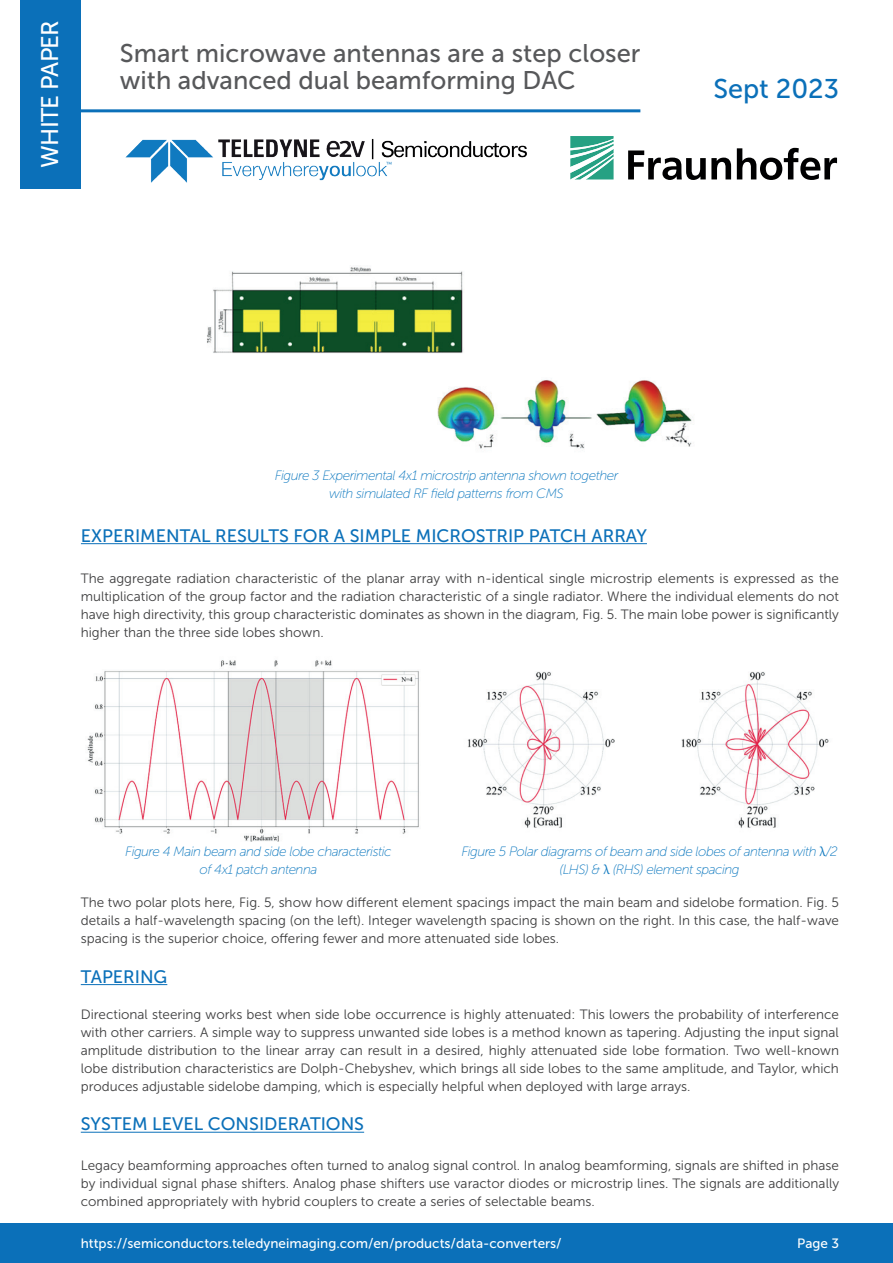
<style>
.page{position:relative;width:893px;height:1263px;background:#fff}
.page>*{position:absolute;margin:0;border:0;box-sizing:border-box;transform-origin:0 0}
.t1{font:27px "Museo Sans 500";color:#0b70b9}
.t2{font:25.5px/27px "Museo Sans 500";color:#57585a}
.t3{font:24px "Museo Sans 500";letter-spacing:-.03em;color:#fff}
.t4{font:18px "Museo Sans 500";color:#0b70b9}
.t5{font:13.5px/18px "Museo Sans 300";color:#3e3e3f;text-align:justify}
.t6{font:italic 13.5px/18px "Museo Sans 100";letter-spacing:-.04em;color:#107ac0;text-align:center}
.t7{font:13.5px "Museo Sans 500";color:#fff}
.s1{font-family:"Minion Pro";font-style:normal}
</style>
<div class="page">
<div style="left:20px;top:0;width:61px;height:188px;background:#0b70b9"></div>
<hr style="left:56px;top:109px;width:584px;height:3px;background:#0b70b9">
<div style="left:0;top:1223px;width:893px;height:40px;background:#0b70b9"></div>
<img style="left:125px;top:138px;width:402px;height:45px">
<svg style="left:570px;top:136px;width:44px;height:43px"></svg>
<svg style="left:628px;top:148px;width:209px;height:32px"></svg>
<img style="left:207px;top:267px;width:487px;height:182px">
<hr style="left:81px;top:984px;width:86px;height:1px;background:#0b70b9">
<hr style="left:81px;top:1132px;width:283px;height:1px;background:#0b70b9">
<hr style="left:81px;top:543px;width:566px;height:1px;background:#0b70b9">
<img style="left:87px;top:660px;width:332px;height:182px">
<img style="left:467px;top:671px;width:362px;height:157px">
<h3 class="t3" style="left:37px;top:168px;width:149px;rotate:-90deg">WHITE PAPER</h3>
<h2 class="t2" style="left:120px;top:40px;width:522px">Smart microwave antennas are a step closer with advanced dual beamforming DAC</h2>
<h1 class="t1" style="left:713px;top:74px;width:127px">Sept 2023</h1>
<p class="t6" style="left:275px;top:467px;width:345px">Figure 3 Experimental 4x1 microstrip antenna shown together with simulated RF field patterns from CMS</p>
<h3 class="t4" style="left:81px;top:526px;width:567px">EXPERIMENTAL RESULTS FOR A SIMPLE MICROSTRIP PATCH ARRAY</h3>
<p class="t5" style="left:81px;top:570px;width:760px">The aggregate radiation characteristic of the planar array with n-identical single microstrip elements is expressed as the multiplication of the group factor and the radiation characteristic of a single radiator. Where the individual elements do not have high directivity, this group characteristic dominates as shown in the diagram, Fig. 5. The main lobe power is significantly higher than the three side lobes shown.</p>
<p class="t6" style="left:125px;top:842px;width:268px">Figure 4 Main beam and side lobe characteristic of 4x1 patch antenna</p>
<p class="t6" style="left:461px;top:842px;width:378px">Figure 5 Polar diagrams of beam and side lobes of antenna with <span class="s1">λ</span>/2 (LHS) &amp; <span class="s1">λ</span> (RHS) element spacing</p>
<p class="t5" style="left:81px;top:894px;width:760px">The two polar plots here, Fig. 5, show how different element spacings impact the main beam and sidelobe formation. Fig. 5 details a half-wavelength spacing (on the left). Integer wavelength spacing is shown on the right. In this case, the half-wave spacing is the superior choice, offering fewer and more attenuated side lobes.</p>
<h3 class="t4" style="left:81px;top:967px;width:88px">TAPERING</h3>
<p class="t5" style="left:81px;top:1005px;width:760px">Directional steering works best when side lobe occurrence is highly attenuated: This lowers the probability of interference with other carriers. A simple way to suppress unwanted side lobes is a method known as tapering. Adjusting the input signal amplitude distribution to the linear array can result in a desired, highly attenuated side lobe formation. Two well-known lobe distribution characteristics are Dolph-Chebyshev, which brings all side lobes to the same amplitude, and Taylor, which produces adjustable sidelobe damping, which is especially helpful when deployed with large arrays.</p>
<h3 class="t4" style="left:81px;top:1114px;width:285px">SYSTEM LEVEL CONSIDERATIONS</h3>
<p class="t5" style="left:81px;top:1156px;width:760px">Legacy beamforming approaches often turned to analog signal control. In analog beamforming, signals are shifted in phase by individual signal phase shifters. Analog phase shifters use varactor diodes or microstrip lines. The signals are additionally combined appropriately with hybrid couplers to create a series of selectable beams.</p>
<p class="t7" style="left:81px;top:1235px;width:482px">https://semiconductors.teledyneimaging.com/en/products/data-converters/</p>
<p class="t7" style="left:797px;top:1235px;width:43px">Page 3</p>
</div>
